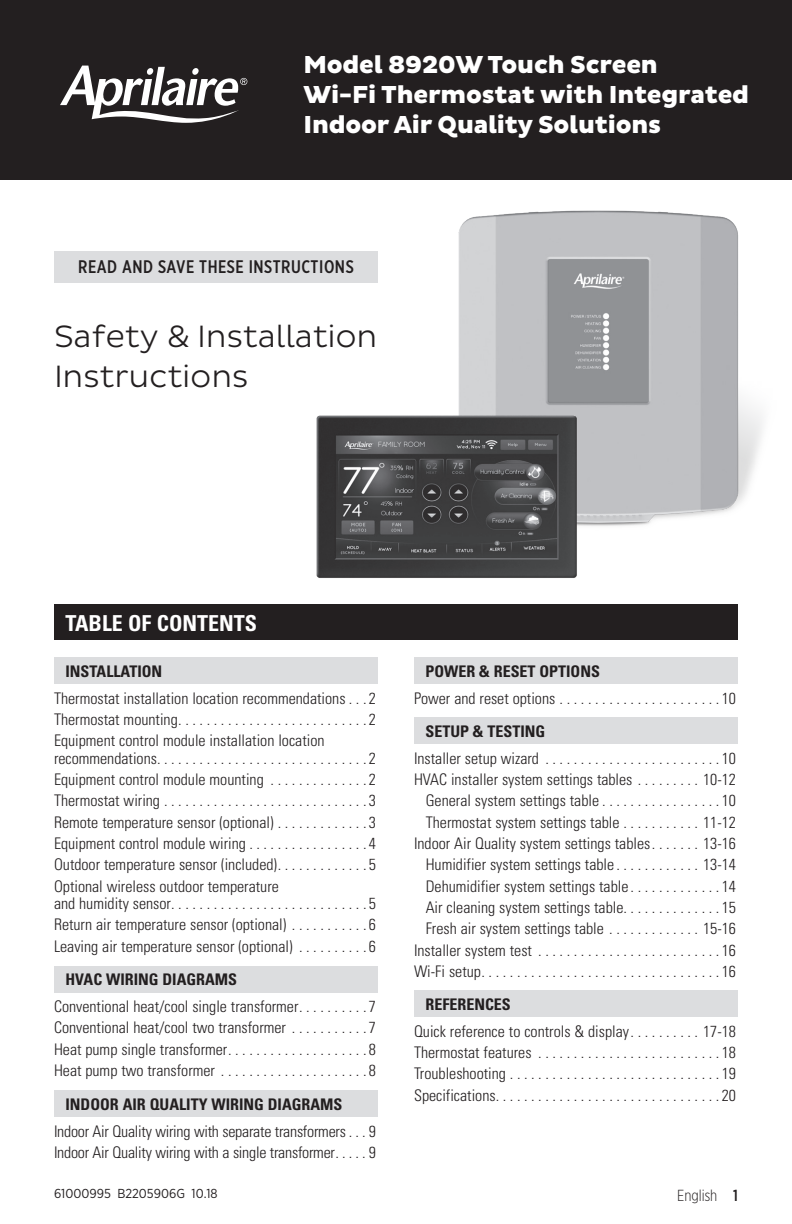
<style>
.page{position:relative;width:792px;height:1224px;background:#fff}
.page>*{position:absolute;margin:0;border:0;box-sizing:border-box;transform-origin:0 0}
.t1{font:300 31.4px/40px "Pluto Sans";letter-spacing:-.01em;color:#231f20}
.t2{font:800 25px/30px "Pluto Sans";letter-spacing:-.01em;color:#fff}
.t3{font:700 condensed 22px "Univers";color:#fff}
.t4{font:500 18.2px "Gotham X Narrow";letter-spacing:.03em;color:#231f20}
.t5{font:300 condensed 16px/21.4px "Univers";color:#231f20;text-align:justify}
.t6{font:700 condensed 16px "Univers";color:#231f20}
.t7{font:300 16px "Gotham X Narrow";color:#231f20}
.t8{font:13px "Gotham Narrow";color:#231f20}
.s1{font-weight:500}
</style>
<div class="page">
<div style="left:54px;top:604px;width:684px;height:36px;background:#231f20"></div>
<div style="left:54px;top:657px;width:324px;height:27px;background:#dcdddf"></div>
<div style="left:54px;top:966px;width:324px;height:26px;background:#dcdddf"></div>
<div style="left:54px;top:1091px;width:324px;height:26px;background:#dcdddf"></div>
<div style="left:414px;top:657px;width:324px;height:27px;background:#dcdddf"></div>
<div style="left:414px;top:718px;width:324px;height:26px;background:#dcdddf"></div>
<div style="left:414px;top:991px;width:324px;height:26px;background:#dcdddf"></div>
<img style="left:458px;top:210px;width:305px;height:316px">
<img style="left:316px;top:406px;width:265px;height:172px">
<div style="left:0;top:0;width:792px;height:180px;background:#231f20"></div>
<svg style="left:60px;top:66px;width:187px;height:57px"></svg>
<div style="left:54px;top:251px;width:324px;height:32px;background:#dcdddf"></div>
<h2 class="t2" style="left:303px;top:51px;width:447px">Model 8920W Touch Screen<br>Wi‑Fi Thermostat with Integrated<br>Indoor Air Quality Solutions</h2>
<p class="t4" style="left:78px;top:256px;width:277px">READ AND SAVE THESE INSTRUCTIONS</p>
<h1 class="t1" style="left:54px;top:316px;width:325px">Safety &amp; Installation<br>Instructions</h1>
<h3 class="t3" style="left:66px;top:609px;width:193px">TABLE OF CONTENTS</h3>
<p class="t6" style="left:66px;top:661px;width:98px">INSTALLATION</p>
<p class="t5" style="left:54px;top:687px;width:323px">Thermostat installation location recommendations . . 2<br>Thermostat mounting . . . . . . . . . . . . . . . . . . . . . . . . . . 2<br>Equipment control module installation location</p>
<p class="t5" style="left:54px;top:747px;width:323px">recommendations . . . . . . . . . . . . . . . . . . . . . . . . . . . . . 2<br>Equipment control module mounting . . . . . . . . . . . . . 2<br>Thermostat wiring . . . . . . . . . . . . . . . . . . . . . . . . . . . . 3<br>Remote temperature sensor (optional) . . . . . . . . . . . . 3<br>Equipment control module wiring . . . . . . . . . . . . . . . . 4<br>Outdoor temperature sensor (included) . . . . . . . . . . . . 5<br>Optional wireless outdoor temperature</p>
<p class="t5" style="left:54px;top:892px;width:323px">and humidity sensor . . . . . . . . . . . . . . . . . . . . . . . . . . . 5<br>Return air temperature sensor (optional) . . . . . . . . . . 6<br>Leaving air temperature sensor (optional) . . . . . . . . . 6</p>
<p class="t6" style="left:66px;top:970px;width:173px">HVAC WIRING DIAGRAMS</p>
<p class="t5" style="left:54px;top:996px;width:323px">Conventional heat/cool single transformer . . . . . . . . . 7<br>Conventional heat/cool two transformer . . . . . . . . . . 7<br>Heat pump single transformer . . . . . . . . . . . . . . . . . . . 8<br>Heat pump two transformer . . . . . . . . . . . . . . . . . . . . 8</p>
<p class="t6" style="left:66px;top:1094px;width:278px">INDOOR AIR QUALITY WIRING DIAGRAMS</p>
<p class="t5" style="left:54px;top:1120px;width:324px">Indoor Air Quality wiring with separate transformers . . . 9<br>Indoor Air Quality wiring with a single transformer . . . . . 9</p>
<p class="t6" style="left:426px;top:661px;width:176px">POWER &amp; RESET OPTIONS</p>
<p class="t5" style="left:414px;top:687px;width:323px">Power and reset options . . . . . . . . . . . . . . . . . . . . . . 10</p>
<p class="t6" style="left:426px;top:721px;width:121px">SETUP &amp; TESTING</p>
<p class="t5" style="left:414px;top:747px;width:323px;text-align:right">Installer setup wizard . . . . . . . . . . . . . . . . . . . . . . . . 10<br>HVAC installer system settings tables . . . . . . . . . 10-12<br>General system settings table . . . . . . . . . . . . . . . . 10<br>Thermostat system settings table . . . . . . . . . . . 11-12<br>Indoor Air Quality system settings tables . . . . . . . 13-16<br>Humidifier system settings table . . . . . . . . . . . . 13-14<br>Dehumidifier system settings table . . . . . . . . . . . . 14<br>Air cleaning system settings table . . . . . . . . . . . . . 15<br>Fresh air system settings table . . . . . . . . . . . . . 15-16<br>Installer system test . . . . . . . . . . . . . . . . . . . . . . . . . 16<br>Wi-Fi setup . . . . . . . . . . . . . . . . . . . . . . . . . . . . . . . . . 16</p>
<p class="t6" style="left:426px;top:994px;width:87px">REFERENCES</p>
<p class="t5" style="left:414px;top:1020px;width:324px">Quick reference to controls &amp; display . . . . . . . . . . 17-18<br>Thermostat features . . . . . . . . . . . . . . . . . . . . . . . . . 18<br>Troubleshooting . . . . . . . . . . . . . . . . . . . . . . . . . . . . . 19<br>Specifications . . . . . . . . . . . . . . . . . . . . . . . . . . . . . . . 20</p>
<p class="t8" style="left:54px;top:1186px;width:165px">61000995 B2205906G 10.18</p>
<p class="t7" style="left:677px;top:1186px;width:62px">English <span class="s1">1</span></p>
</div>
